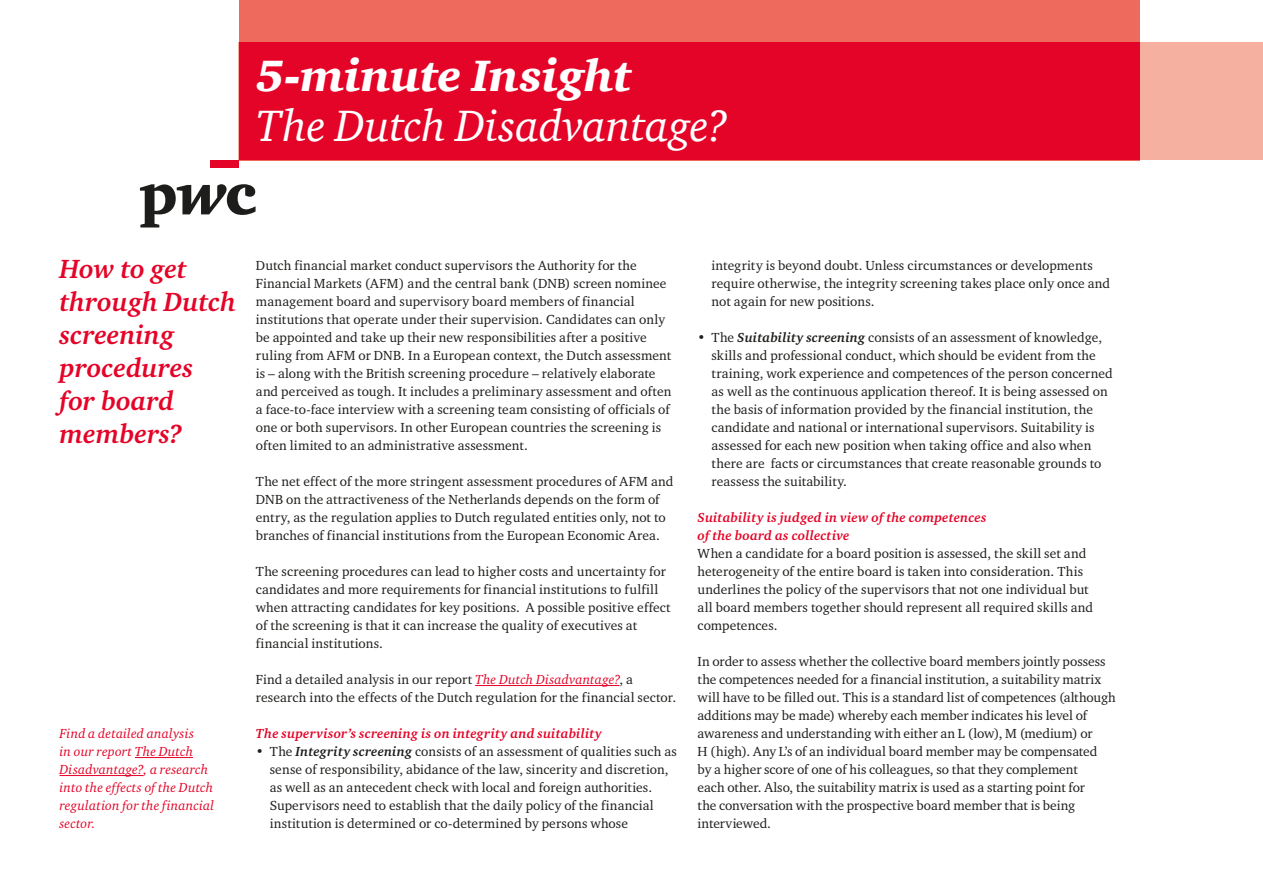
<style>
.page{position:relative;width:1263px;height:893px;background:#fff}
.page>*{position:absolute;margin:0;border:0;box-sizing:border-box;transform-origin:0 0}
.t1{font:italic 45px "ITC Charter Com";letter-spacing:-.005em;color:#fff}
.t2{font:italic 900 45px "ITC Charter Com";letter-spacing:-.005em;color:#fff}
.t3{font:italic 700 27px/33px "Charter ITC Std";color:#e40428}
.t4{font:13.5px/18px "Charter ITC Std";letter-spacing:.005em;color:#1d1d1b}
.t5{font:italic 13.5px/18px "Charter ITC Std";letter-spacing:.01em;color:#e40428}
.t6{font:italic 700 13.5px/18px "Charter ITC Std";letter-spacing:.015em;color:#e40428}
.s1{font-style:italic;color:#e40428}
.s2{font-weight:700;font-style:italic}
</style>
<div class="page">
<div style="left:239px;top:0;width:900px;height:160px;background:#ed6a5c"></div>
<div style="left:239px;top:43px;width:1024px;height:117px;background:#f6b09f"></div>
<div style="left:239px;top:43px;width:900px;height:117px;background:#e40428"></div>
<div style="left:210px;top:160px;width:29px;height:7px;background:#e40428"></div>
<svg style="left:140px;top:184px;width:116px;height:43px"></svg>
<hr style="left:475px;top:685px;width:144px;height:1px;background:#e40428">
<hr style="left:135px;top:757px;width:58px;height:1px;background:#e40428">
<hr style="left:60px;top:775px;width:83px;height:1px;background:#e40428">
<h1 class="t2" style="left:256px;top:48px;width:377px">5-minute Insight</h1>
<h1 class="t1" style="left:256px;top:98px;width:474px">The Dutch Disadvantage?</h1>
<h2 class="t3" style="left:60px;top:252px;width:178px">How to get through Dutch screening procedures<br>for board members?</h2>
<p class="t5" style="left:60px;top:724px;width:156px">Find a detailed analysis<br>in our report The Dutch<br>Disadvantage?, a research into the effects of the Dutch regulation for the financial sector.</p>
<p class="t4" style="left:256px;top:256px;width:417px">Dutch financial market conduct supervisors the Authority for the Financial Markets (AFM) and the central bank (DNB) screen nominee management board and supervisory board members of financial institutions that operate under their supervision. Candidates can only be appointed and take up their new responsibilities after a positive ruling from AFM or DNB. In a European context, the Dutch assessment is – along with the British screening procedure – relatively elaborate and perceived as tough. It includes a preliminary assessment and often a face-to-face interview with a screening team consisting of officials of one or both supervisors. In other European countries the screening is often limited to an administrative assessment.</p>
<p class="t4" style="left:256px;top:472px;width:419px">The net effect of the more stringent assessment procedures of AFM and DNB on the attractiveness of the Netherlands depends on the form of entry, as the regulation applies to Dutch regulated entities only, not to branches of financial institutions from the European Economic Area.</p>
<p class="t4" style="left:256px;top:562px;width:416px">The screening procedures can lead to higher costs and uncertainty for candidates and more requirements for financial institutions to fulfill when attracting candidates for key positions. A possible positive effect of the screening is that it can increase the quality of executives at financial institutions.</p>
<p class="t4" style="left:256px;top:670px;width:422px">Find a detailed analysis in our report <span class="s1">The Dutch Disadvantage?</span>, a research into the effects of the Dutch regulation for the financial sector.</p>
<p class="t6" style="left:256px;top:724px;width:347px">The supervisor’s screening is on integrity and suitability</p>
<p class="t4" style="left:270px;top:742px;width:409px;text-indent:-14px">• The <span class="s2">Integrity screening</span> consists of an assessment of qualities such as sense of responsibility, abidance of the law, sincerity and discretion, as well as an antecedent check with local and foreign authorities.<br>Supervisors need to establish that the daily policy of the financial institution is determined or co-determined by persons whose</p>
<p class="t4" style="left:711px;top:256px;width:400px">integrity is beyond doubt. Unless circumstances or developments require otherwise, the integrity screening takes place only once and not again for new positions.</p>
<p class="t4" style="left:711px;top:328px;width:403px;text-indent:-14px">• The <span class="s2">Suitability screening</span> consists of an assessment of knowledge, skills and professional conduct, which should be evident from the training, work experience and competences of the person concerned as well as the continuous application thereof. It is being assessed on the basis of information provided by the financial institution, the candidate and national or international supervisors. Suitability is assessed for each new position when taking office and also when there are facts or circumstances that create reasonable grounds to reassess the suitability.</p>
<p class="t6" style="left:698px;top:508px;width:290px">Suitability is judged in view of the competences of the board as collective</p>
<p class="t4" style="left:698px;top:544px;width:397px">When a candidate for a board position is assessed, the skill set and heterogeneity of the entire board is taken into consideration. This underlines the policy of the supervisors that not one individual but all board members together should represent all required skills and competences.</p>
<p class="t4" style="left:698px;top:652px;width:420px">In order to assess whether the collective board members jointly possess the competences needed for a financial institution, a suitability matrix will have to be filled out. This is a standard list of competences (although additions may be made) whereby each member indicates his level of awareness and understanding with either an L (low), M (medium) or<br>H (high). Any L’s of an individual board member may be compensated<br>by a higher score of one of his colleagues, so that they complement<br>each other. Also, the suitability matrix is used as a starting point for<br>the conversation with the prospective board member that is being interviewed.</p>
</div>
